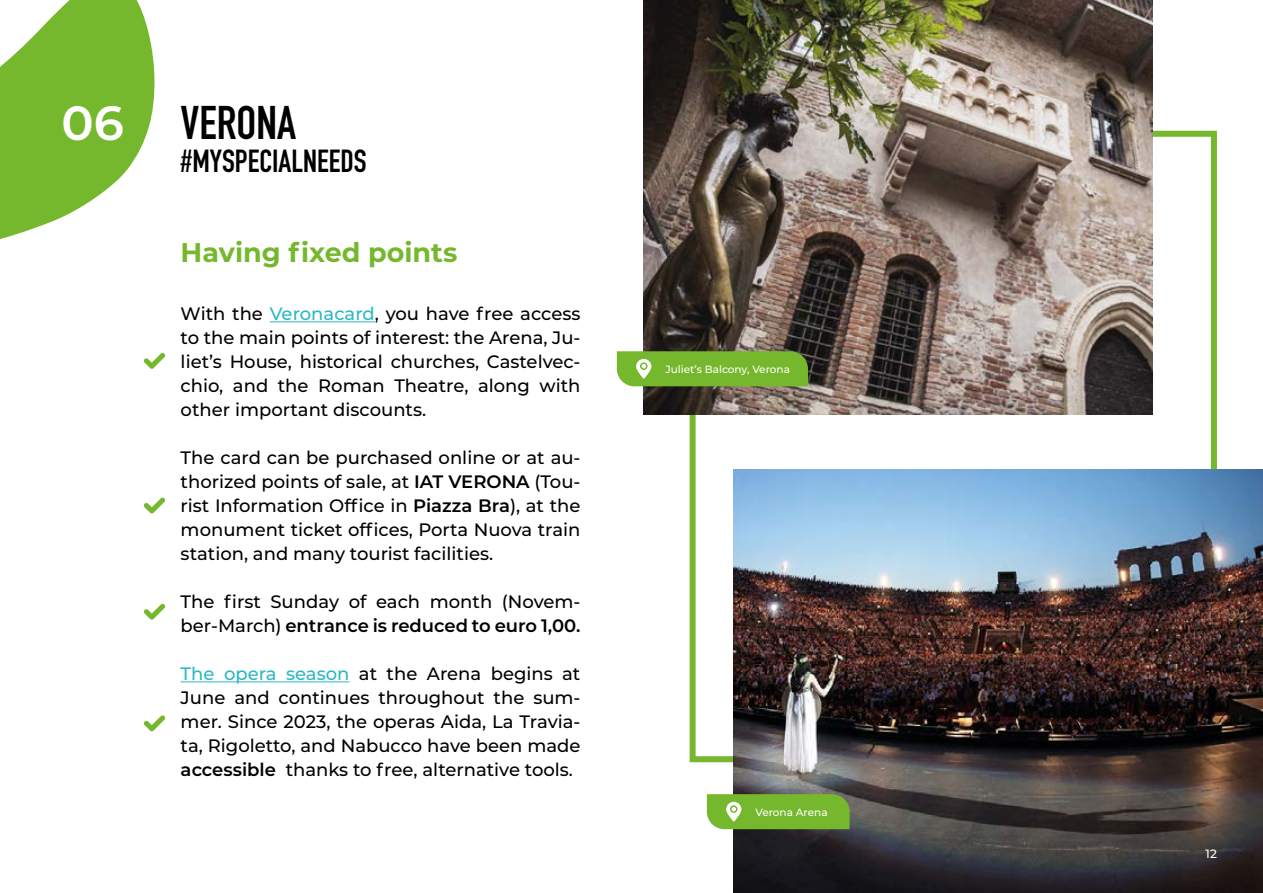
<style>
.page{position:relative;width:1263px;height:893px;background:#fff}
.page>*{position:absolute;margin:0;border:0;box-sizing:border-box;transform-origin:0 0}
.t1{font:600 48px "Montserrat";color:#fff}
.t2{font:700 46.5px "DIN Condensed";color:#000}
.t3{font:700 31.5px "DIN Condensed";color:#000}
.t4{font:700 27px "Montserrat";color:#76b82d}
.t5{font:500 18px/24px "Montserrat";color:#000;text-align:justify}
.t6{font:500 12px "Montserrat";color:#fff}
.t7{font:500 10.5px "Montserrat";color:#fff}
.s1{color:#2cb8c7}
.s2{font-weight:600}
</style>
<div class="page">
<svg style="left:0;top:0;width:155px;height:239px"></svg>
<hr style="left:270px;top:321px;width:105px;height:1px;background:#2cb8c7">
<hr style="left:181px;top:681px;width:168px;height:1px;background:#2cb8c7">
<svg style="left:144px;top:353px;width:21px;height:16px"></svg>
<svg style="left:144px;top:498px;width:21px;height:15px"></svg>
<svg style="left:144px;top:604px;width:21px;height:16px"></svg>
<svg style="left:144px;top:715px;width:21px;height:16px"></svg>
<img style="left:643px;top:0;width:509px;height:415px">
<img style="left:733px;top:470px;width:530px;height:423px">
<svg style="left:617px;top:351px;width:191px;height:35px;background:#7ab834"></svg>
<svg style="left:707px;top:794px;width:143px;height:35px;background:#7cb938"></svg>
<h1 class="t1" style="left:62px;top:89px;width:64px">06</h1>
<h2 class="t2" style="left:181px;top:92px;width:117px">VERONA</h2>
<h3 class="t3" style="left:181px;top:140px;width:187px">#MYSPECIALNEEDS</h3>
<h3 class="t4" style="left:181px;top:233px;width:278px">Having fixed points</h3>
<p class="t5" style="left:181px;top:301px;width:401px">With the <span class="s1">Veronacard</span>, you have free access to the main points of interest: the Arena, Ju&shy;liet’s House, historical churches, Castelvec&shy;chio, and the Roman Theatre, along with other important discounts.</p>
<p class="t5" style="left:181px;top:445px;width:401px">The card can be purchased online or at au&shy;thorized points of sale, at <span class="s2">IAT VERONA</span> (Tou&shy;rist Information Office in <span class="s2">Piazza Bra</span>), at the monument ticket offices, Porta Nuova train station, and many tourist facilities.</p>
<p class="t5" style="left:181px;top:589px;width:401px">The first Sunday of each month (Novem&shy;ber-March) <span class="s2">entrance is reduced to euro 1,00.</span></p>
<p class="t5" style="left:181px;top:661px;width:401px"><span class="s1">The opera season</span> at the Arena begins at June and continues throughout the sum&shy;mer. Since 2023, the operas Aida, La Travia&shy;ta, Rigoletto, and Nabucco have been made <span class="s2">accessible</span> thanks to free, alternative tools.</p>
<p class="t7" style="left:665px;top:362px;width:126px">Juliet’s Balcony, Verona</p>
<p class="t7" style="left:755px;top:805px;width:74px">Verona Arena</p>
<p class="t6" style="left:1205px;top:845px;width:13px">12</p>
</div>
